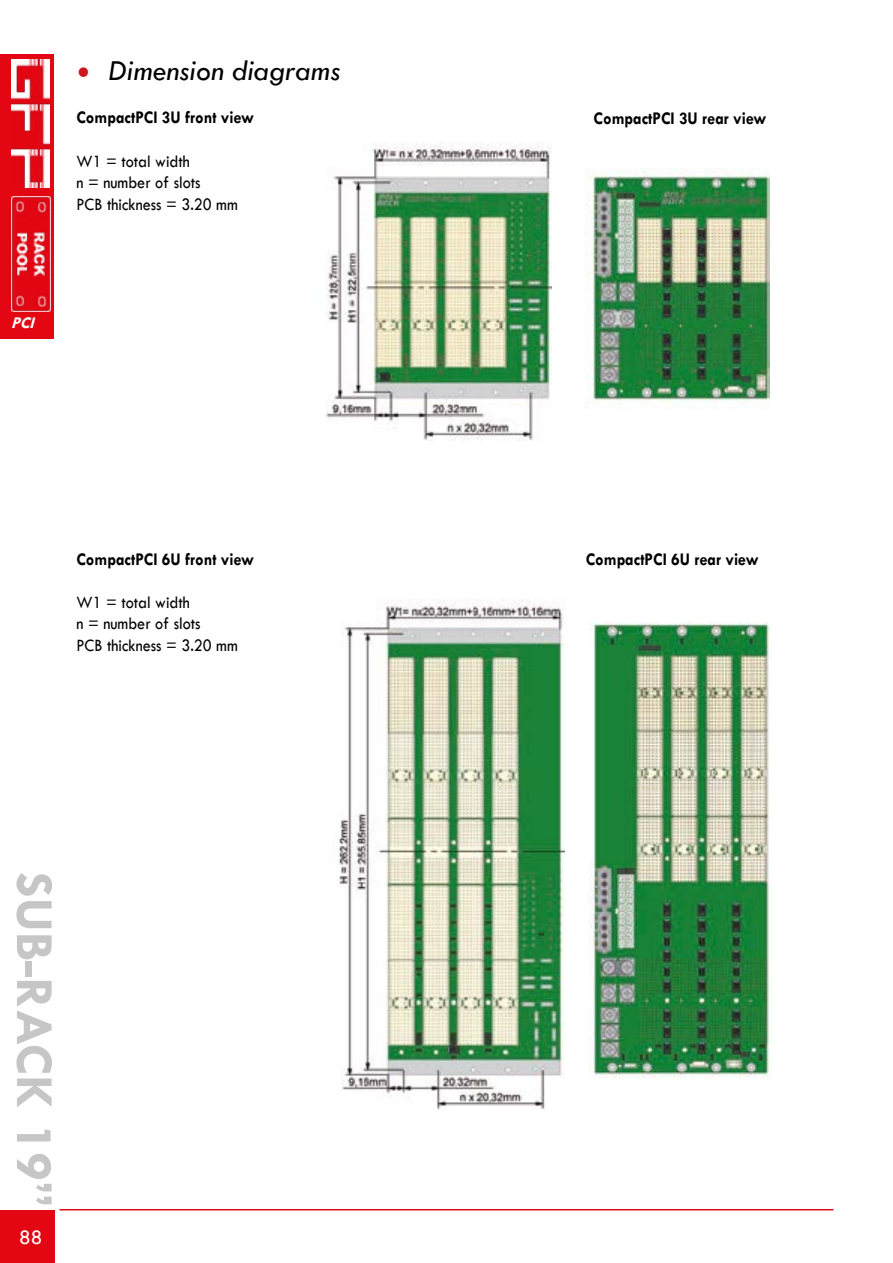
<style>
.page{position:relative;width:893px;height:1263px;background:#fff}
.page>*{position:absolute;margin:0;border:0;box-sizing:border-box;transform-origin:0 0}
.t1{font:700 54px "Tw Cen";color:#c6c6c6}
.t2{font:italic 30px "Tw Cen";color:#000}
.t3{font:21px "Tw Cen";color:#fff}
.t4{font:18px/21.6px "Tw Cen";color:#000;scale:.9 1}
.t5{font:700 18px "Tw Cen";color:#000;scale:.9 1}
.t6{font:italic 700 16.5px "Tw Cen";color:#fff}
.s1{font-family:"Minion Pro";font-style:normal;font-size:36px;color:#cd171a}
</style>
<div class="page">
<div style="left:0;top:1210px;width:54px;height:53px;background:#e30613"></div>
<hr style="left:60px;top:1209px;width:773px;height:1px;background:#e30613">
<div style="left:0;top:54px;width:53px;height:285px;background:#e30613"></div>
<img style="left:11px;top:60px;width:39px;height:128px">
<img style="left:11px;top:197px;width:40px;height:115px">
<img style="left:326px;top:142px;width:225px;height:298px">
<img style="left:586px;top:168px;width:184px;height:240px">
<img style="left:339px;top:600px;width:226px;height:510px">
<img style="left:589px;top:623px;width:183px;height:456px">
<h2 class="t2" style="left:77px;top:53px;width:265px"><span class="s1">•</span> Dimension diagrams</h2>
<p class="t5" style="left:77px;top:107px;width:199px">CompactPCI 3U front view</p>
<p class="t4" style="left:77px;top:150px;width:181px">W1 = total width<br>n = number of slots<br>PCB thickness = 3.20 mm</p>
<p class="t6" style="left:11px;top:313px;width:29px">PCI</p>
<p class="t5" style="left:77px;top:548px;width:199px">CompactPCI 6U front view</p>
<p class="t4" style="left:77px;top:591px;width:181px">W1 = total width<br>n = number of slots<br>PCB thickness = 3.20 mm</p>
<h1 class="t1" style="left:66px;top:872px;width:336px;rotate:90deg">SUB-RACK 19”</h1>
<p class="t3" style="left:19px;top:1225px;width:25px">88</p>
<p class="t5" style="left:594px;top:107px;width:193px">CompactPCI 3U rear view</p>
<p class="t5" style="left:586px;top:548px;width:193px">CompactPCI 6U rear view</p>
</div>
